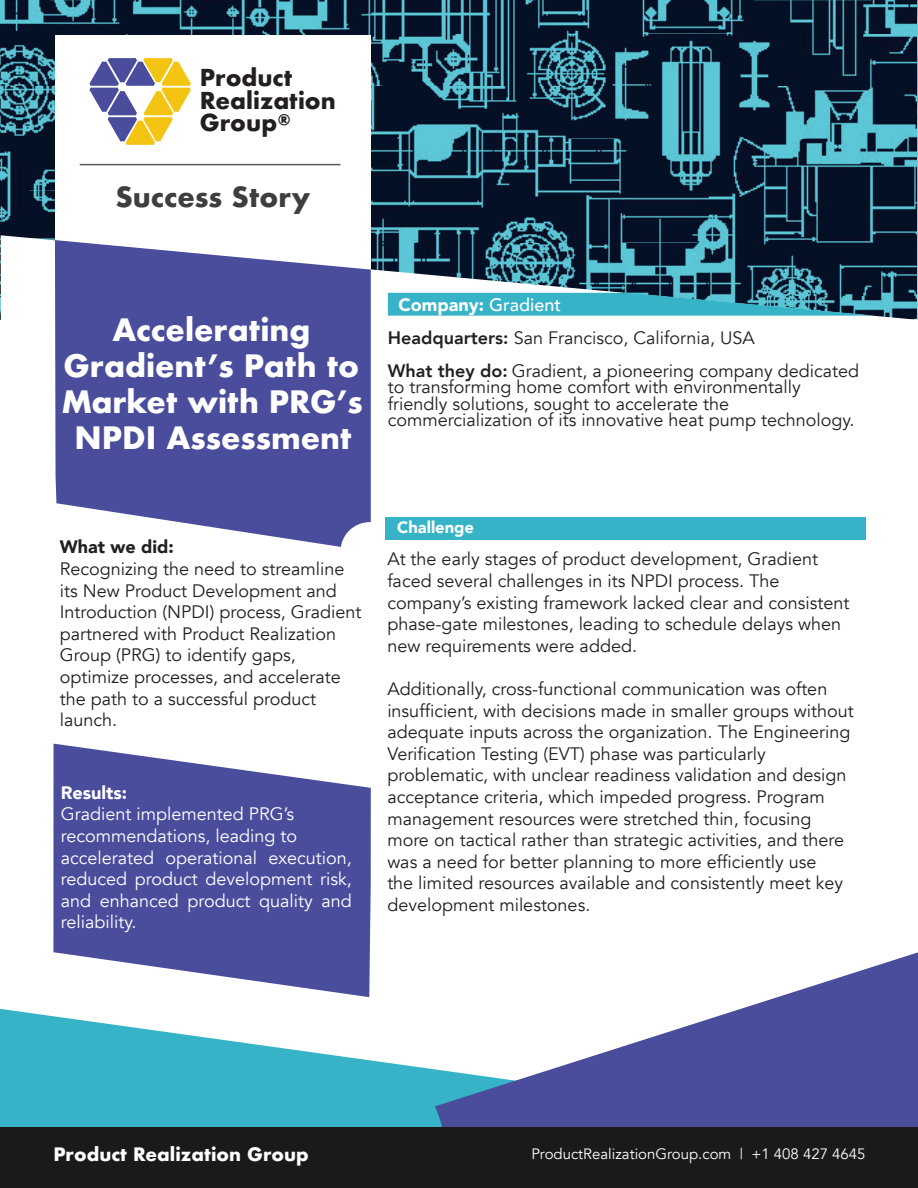
<style>
.page{position:relative;width:918px;height:1188px;background:#fff}
.page>*{position:absolute;margin:0;border:0;box-sizing:border-box;transform-origin:0 0}
.t1{font:700 30px/36px "Futura";color:#fff;text-align:center}
.t2{font:700 27px "Futura";color:#3e3e3f}
.t3{font:700 22.65px/22.6px "Futura";color:#231f20}
.t4{font:18px/21.6px "Avenir";color:#231f20}
.t5{font:18px/21.6px "Avenir";color:#fff;text-align:justify}
.t6{font:900 18px "Avenir";color:#fff}
.t7{font:700 18px "Futura";color:#fff}
.t8{font:900 18px "Avenir";color:#231f20}
.t9{font:900 16.5px "Avenir";color:#fff}
.t10{font:15px "Avenir";color:#fff}
.s1{font-weight:500}
.s2{font-weight:800}
</style>
<div class="page">
<svg style="left:53px;top:744px;width:318px;height:253px;fill:#4a4d9c"></svg>
<svg style="left:0;top:1009px;width:435px;height:119px;fill:#36b3c7"></svg>
<svg style="left:435px;top:952px;width:483px;height:176px;fill:#4a4d9c"></svg>
<img style="left:0;top:0;width:917px;height:320px">
<svg style="left:1px;top:235px;width:917px;height:85px"></svg>
<div style="left:55px;top:36px;width:316px;height:436px;background:#fff"></div>
<hr style="left:80px;top:164px;width:260px;height:1px;background:#57585a">
<svg style="left:55px;top:240px;width:316px;height:307px;fill:#4a4d9c"></svg>
<svg style="left:89px;top:58px;width:102px;height:87px"></svg>
<div style="left:340px;top:522px;width:59px;height:59px;background:#fff;border-radius:50%"></div>
<div style="left:0;top:1128px;width:918px;height:60px;background:#1a1a1a"></div>
<div style="left:385px;top:517px;width:481px;height:23px;background:#36b3c7"></div>
<svg style="left:388px;top:293px;width:487px;height:23px"></svg>
<p class="t3" style="left:200px;top:66px;width:138px">Product<br>Realization<br>Group<sup>®</sup></p>
<p class="t2" style="left:115px;top:177px;width:197px">Success Story</p>
<p class="t1" style="left:61px;top:311px;width:303px">Accelerating<br>Gradient’s Path to<br>Market with PRG’s<br>NPDI Assessment</p>
<p class="t6" style="left:399px;top:289px;width:164px">Company: <span class="s1">Gradient</span></p>
<p class="t4" style="left:388px;top:327px;width:369px"><span class="s2">Headquarters:</span> San Francisco, California, USA</p>
<p class="t4" style="left:388px;top:363px;width:473px;line-height:16.5px"><span class="s2">What they do:</span> Gradient, a pioneering company dedicated to transforming home comfort with environmentally</p>
<p class="t4" style="left:388px;top:393px;width:343px">friendly solutions, sought to accelerate the</p>
<p class="t4" style="left:388px;top:410px;width:468px">commercialization of its innovative heat pump technology.</p>
<p class="t8" style="left:60px;top:532px;width:115px">What we did:</p>
<p class="t4" style="left:60px;top:558px;width:303px">Recognizing the need to streamline its New Product Development and<br>Introduction (NPDI) process, Gradient partnered with Product Realization<br>Group (PRG) to identify gaps, optimize processes, and accelerate the path to a successful product launch.</p>
<p class="t6" style="left:61px;top:777px;width:68px">Results:</p>
<p class="t5" style="left:61px;top:804px;width:235px">Gradient implemented PRG’s</p>
<p class="t5" style="left:61px;top:825px;width:238px">recommendations, leading to</p>
<p class="t5" style="left:61px;top:847px;width:293px">accelerated operational execution, reduced product development risk, and enhanced product quality and reliability.</p>
<p class="t9" style="left:397px;top:513px;width:79px">Challenge</p>
<p class="t4" style="left:387px;top:549px;width:464px">At the early stages of product development, Gradient faced several challenges in its NPDI process. The company’s existing framework lacked clear and consistent phase-gate milestones, leading to schedule delays when new requirements were added.</p>
<p class="t4" style="left:387px;top:678px;width:468px">Additionally, cross-functional communication was often insufficient, with decisions made in smaller groups without adequate inputs across the organization. The Engineering Verification Testing (EVT) phase was particularly problematic, with unclear readiness validation and design acceptance criteria, which impeded progress. Program management resources were stretched thin, focusing more on tactical rather than strategic activities, and there was a need for better planning to more efficiently use<br>the limited resources available and consistently meet key development milestones.</p>
<p class="t7" style="left:53px;top:1141px;width:257px">Product Realization Group</p>
<p class="t10" style="left:531px;top:1145px;width:336px">ProductRealizationGroup.com | +1 408 427 4645</p>
</div>
